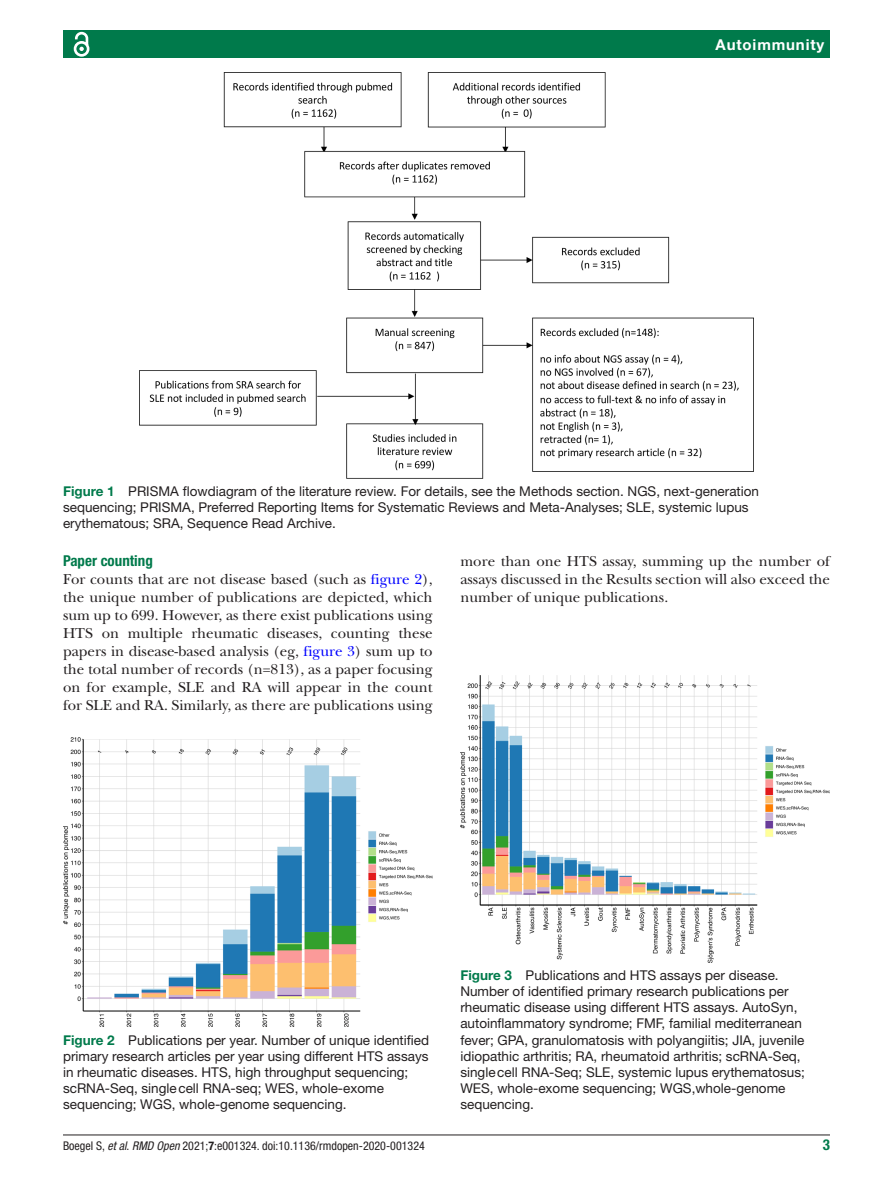
<style>
.page{position:relative;width:893px;height:1191px;background:#fff}
.page>*{position:absolute;margin:0;border:0;box-sizing:border-box;transform-origin:0 0}
.t1{font:15px/18px "New Baskerville";color:#231f20;text-align:justify}
.t2{font:700 condensed 15px "Helvetica Neue LT Std";color:#007a4b}
.t3{font:700 15px "Helvetica Neue LT Std";letter-spacing:.055em;color:#fff}
.t4{font:13.5px/16.2px "Helvetica Neue LT Std";color:#231f20}
.t5{font:condensed 12px "Helvetica Neue LT Std";color:#231f20}
.s1{font-weight:700;color:#007a4b}
.s2{color:#00f}
.s3{font-style:italic}
.s4{font-weight:700}
</style>
<div class="page">
<hr style="left:63px;top:1134px;width:767px;height:1px;background:#231f20">
<div style="left:63px;top:31px;width:767px;height:27px;background:#007a4b"></div>
<svg style="left:73px;top:31px;width:17px;height:26px"></svg>
<img style="left:140px;top:73px;width:613px;height:405px">
<img style="left:63px;top:738px;width:370px;height:288px">
<img style="left:460px;top:675px;width:370px;height:287px">
<p class="t3" style="left:716px;top:35px;width:110px">Autoimmunity</p>
<p class="t4" style="left:63px;top:483px;width:698px"><span class="s1">Figure 1</span> PRISMA flowdiagram of the literature review. For details, see the Methods section. NGS, next-generation sequencing; PRISMA, Preferred Reporting Items for Systematic Reviews and Meta-Analyses; SLE, systemic lupus erythematous; SRA, Sequence Read Archive.</p>
<p class="t2" style="left:63px;top:552px;width:91px">Paper counting</p>
<p class="t1" style="left:63px;top:570px;width:371px">For counts that are not disease based (such as <span class="s2">figure 2</span>), the unique number of publications are depicted, which sum up to 699. However, as there exist publications using HTS on multiple rheumatic diseases, counting these papers in disease-based analysis (eg, <span class="s2">figure 3</span>) sum up to the total number of records (n=813), as a paper focusing on for example, SLE and RA will appear in the count for SLE and RA. Similarly, as there are publications using</p>
<p class="t1" style="left:460px;top:552px;width:371px">more than one HTS assay, summing up the number of assays discussed in the Results section will also exceed the number of unique publications.</p>
<p class="t4" style="left:63px;top:1031px;width:368px"><span class="s1">Figure 2</span> Publications per year. Number of unique identified primary research articles per year using different HTS assays in rheumatic diseases. HTS, high throughput sequencing; scRNA-Seq, singlecell RNA-seq; WES, whole-exome sequencing; WGS, whole-genome sequencing.</p>
<p class="t4" style="left:460px;top:966px;width:346px"><span class="s1">Figure 3</span> Publications and HTS assays per disease.<br>Number of identified primary research publications per rheumatic disease using different HTS assays. AutoSyn, autoinflammatory syndrome; FMF, familial mediterranean fever; GPA, granulomatosis with polyangiitis; JIA, juvenile idiopathic arthritis; RA, rheumatoid arthritis; scRNA-Seq, singlecell RNA-Seq; SLE, systemic lupus erythematosus; WES, whole-exome sequencing; WGS,whole-genome sequencing.</p>
<p class="t5" style="left:63px;top:1138px;width:363px">Boegel S, <span class="s3">et al</span>. <span class="s3">RMD Open</span> 2021;<span class="s4">7</span>:e001324. doi:10.1136/rmdopen-2020-001324</p>
<p class="t2" style="left:823px;top:1135px;width:9px">3</p>
</div>
